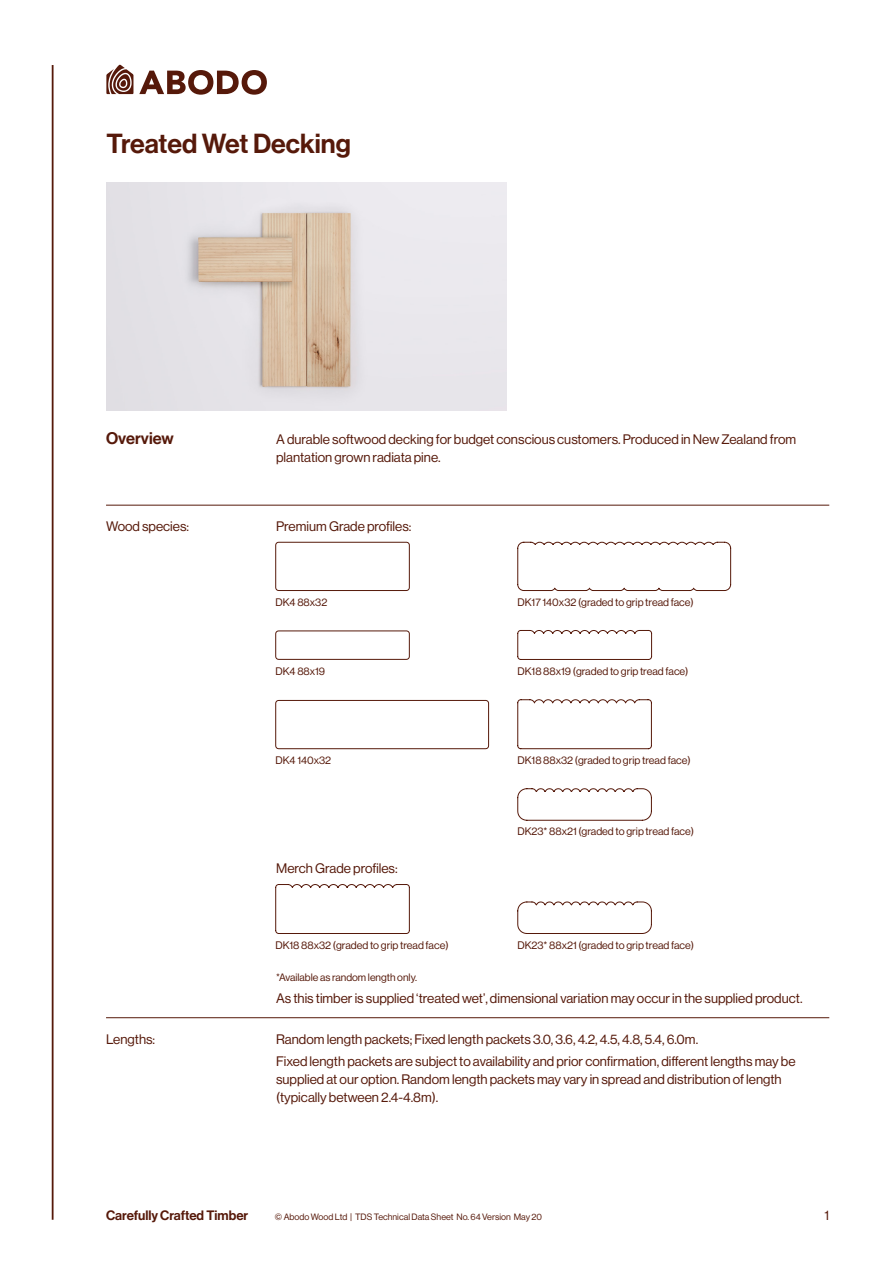
<style>
.page{position:relative;width:893px;height:1263px;background:#fff}
.page>*{position:absolute;margin:0;border:0;box-sizing:border-box;transform-origin:0 0}
.t1{font:27px "N Haas Grotesk DS Pro 65 Md";color:#56190a}
.t2{font:16.5px "N Haas Grotesk DS Pro 65 Md";color:#56190a}
.t3{font:13.5px/18px "N Haas Grotesk DS Pro 55 Rg";color:#56190a}
.t4{font:13.35px "N Haas Grotesk DS Pro 65 Md";color:#56190a}
.t5{font:10.65px "N Haas Grotesk DS Pro 55 Rg";color:#56190a}
.t6{font:10.5px "N Haas Grotesk DS Pro 55 Rg";color:#56190a}
.t7{font:9px "N Haas Grotesk DS Pro 55 Rg";color:#56190a}
</style>
<div class="page">
<hr style="left:52px;top:65px;width:2px;height:1155px;background:#56190a">
<svg style="left:139px;top:70px;width:128px;height:25px"></svg>
<svg style="left:106px;top:65px;width:27px;height:29px"></svg>
<img style="left:106px;top:182px;width:400px;height:228px">
<hr style="left:106px;top:505px;width:723px;height:1px;background:#56190a">
<hr style="left:106px;top:1017px;width:723px;height:1px;background:#56190a">
<svg style="left:275px;top:541px;width:135px;height:50px"></svg>
<svg style="left:275px;top:699px;width:214px;height:50px"></svg>
<svg style="left:275px;top:630px;width:135px;height:30px"></svg>
<svg style="left:517px;top:788px;width:135px;height:33px"></svg>
<svg style="left:517px;top:901px;width:135px;height:33px"></svg>
<svg style="left:517px;top:541px;width:214px;height:50px"></svg>
<svg style="left:517px;top:699px;width:135px;height:50px"></svg>
<svg style="left:275px;top:884px;width:135px;height:50px"></svg>
<svg style="left:517px;top:630px;width:135px;height:30px"></svg>
<h1 class="t1" style="left:106px;top:128px;width:246px">Treated Wet Decking</h1>
<p class="t2" style="left:106px;top:429px;width:69px">Overview</p>
<p class="t3" style="left:276px;top:430px;width:522px">A durable softwood decking for budget conscious customers. Produced in New Zealand from plantation grown radiata pine.</p>
<p class="t3" style="left:106px;top:517px;width:85px">Wood species:</p>
<p class="t3" style="left:276px;top:517px;width:137px">Premium Grade profiles:</p>
<p class="t5" style="left:275px;top:596px;width:53px">DK4 88x32</p>
<p class="t5" style="left:275px;top:665px;width:51px">DK4 88x19</p>
<p class="t5" style="left:275px;top:754px;width:57px">DK4 140x32</p>
<p class="t3" style="left:276px;top:859px;width:123px">Merch Grade profiles:</p>
<p class="t5" style="left:275px;top:939px;width:175px">DK18 88x32 (graded to grip tread face)</p>
<p class="t5" style="left:517px;top:596px;width:178px">DK17 140x32 (graded to grip tread face)</p>
<p class="t5" style="left:517px;top:665px;width:173px">DK18 88x19 (graded to grip tread face)</p>
<p class="t5" style="left:517px;top:754px;width:175px">DK18 88x32 (graded to grip tread face)</p>
<p class="t5" style="left:517px;top:825px;width:178px">DK23* 88x21 (graded to grip tread face)</p>
<p class="t5" style="left:517px;top:939px;width:178px">DK23* 88x21 (graded to grip tread face)</p>
<p class="t6" style="left:276px;top:971px;width:143px">*Available as random length only.</p>
<p class="t3" style="left:276px;top:990px;width:528px">As this timber is supplied ‘treated wet’, dimensional variation may occur in the supplied product.</p>
<p class="t3" style="left:106px;top:1030px;width:51px">Lengths:</p>
<p class="t3" style="left:276px;top:1028px;width:521px;line-height:22.2px">Random length packets; Fixed length packets 3.0, 3.6, 4.2, 4.5, 4.8, 5.4, 6.0m.<br>Fixed length packets are subject to availability and prior confirmation, different lengths may be</p>
<p class="t3" style="left:276px;top:1070px;width:507px">supplied at our option. Random length packets may vary in spread and distribution of length (typically between 2.4-4.8m).</p>
<p class="t4" style="left:106px;top:1207px;width:144px">Carefully Crafted Timber</p>
<p class="t7" style="left:275px;top:1212px;width:269px">© Abodo Wood Ltd | TDS Technical Data Sheet No. 64 Version May 20</p>
<p class="t3" style="left:824px;top:1207px;width:6px">1</p>
</div>
